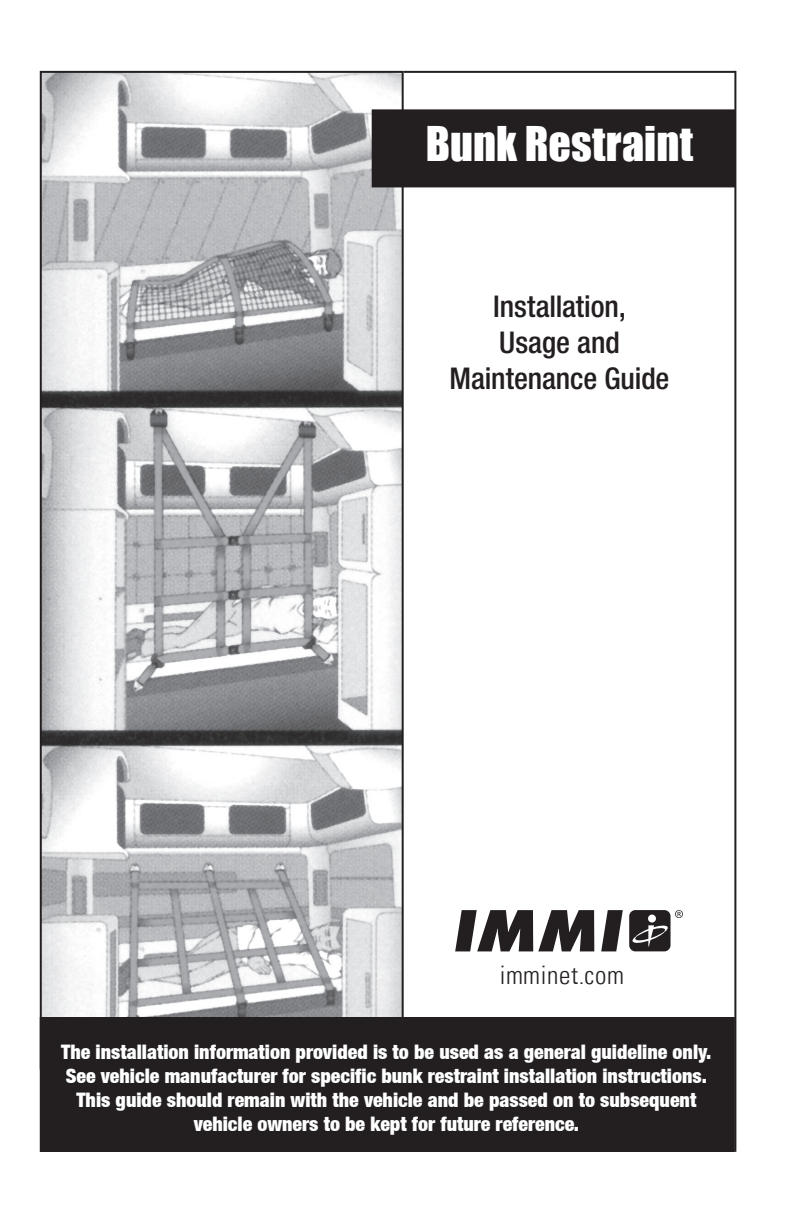
<style>
.page{position:relative;width:792px;height:1224px;background:#fff}
.page>*{position:absolute;margin:0;border:0;box-sizing:border-box;transform-origin:0 0}
.t1{font:44px "Impact";color:#fff}
.t2{font:500 condensed 30px/36px "Helvetica Neue LT Std";letter-spacing:-.005em;color:#231f20;text-align:center}
.t3{font:300 condensed 25.4px "Univers LT";letter-spacing:.025em;color:#231f20}
.t4{font:900 condensed 20px/24px "Helvetica Neue LT";color:#fff;text-align:center}
</style>
<div class="page">
<img style="left:43px;top:74px;width:358px;height:943px">
<div style="left:373px;top:110px;width:361px;height:76px;background:#231f20"></div>
<div style="left:372px;top:109px;width:363px;height:78px;border:2px solid #231f20"></div>
<div style="left:41px;top:1018px;width:693px;height:133px;background:#231f20"></div>
<div style="left:40px;top:1017px;width:695px;height:135px;border:2px solid #231f20"></div>
<hr style="left:734px;top:71px;width:2px;height:1081px;background:#231f20">
<hr style="left:404px;top:71px;width:331px;height:2px;background:#231f20">
<svg style="left:455px;top:910px;width:139px;height:41px"></svg>
<svg style="left:601px;top:910px;width:22px;height:41px"></svg>
<svg style="left:675px;top:910px;width:8px;height:8px"></svg>
<div style="left:629px;top:910px;width:42px;height:41px;background:#231f20;border-radius:6px"></div>
<div style="left:648px;top:915px;width:8px;height:8px;background:#fff;border-radius:50%"></div>
<svg style="left:632px;top:925px;width:36px;height:21px"></svg>
<h1 class="t1" style="left:426px;top:110px;width:269px">Bunk Restraint</h1>
<h2 class="t2" style="left:450px;top:288px;width:221px">Installation,<br>Usage and<br>Maintenance Guide</h2>
<p class="t3" style="left:500px;top:960px;width:126px">imminet.com</p>
<p class="t4" style="left:61px;top:1040px;width:652px">The installation information provided is to be used as a general guideline only.<br>See vehicle manufacturer for specific bunk restraint installation instructions.<br>This guide should remain with the vehicle and be passed on to subsequent vehicle owners to be kept for future reference.</p>
</div>
